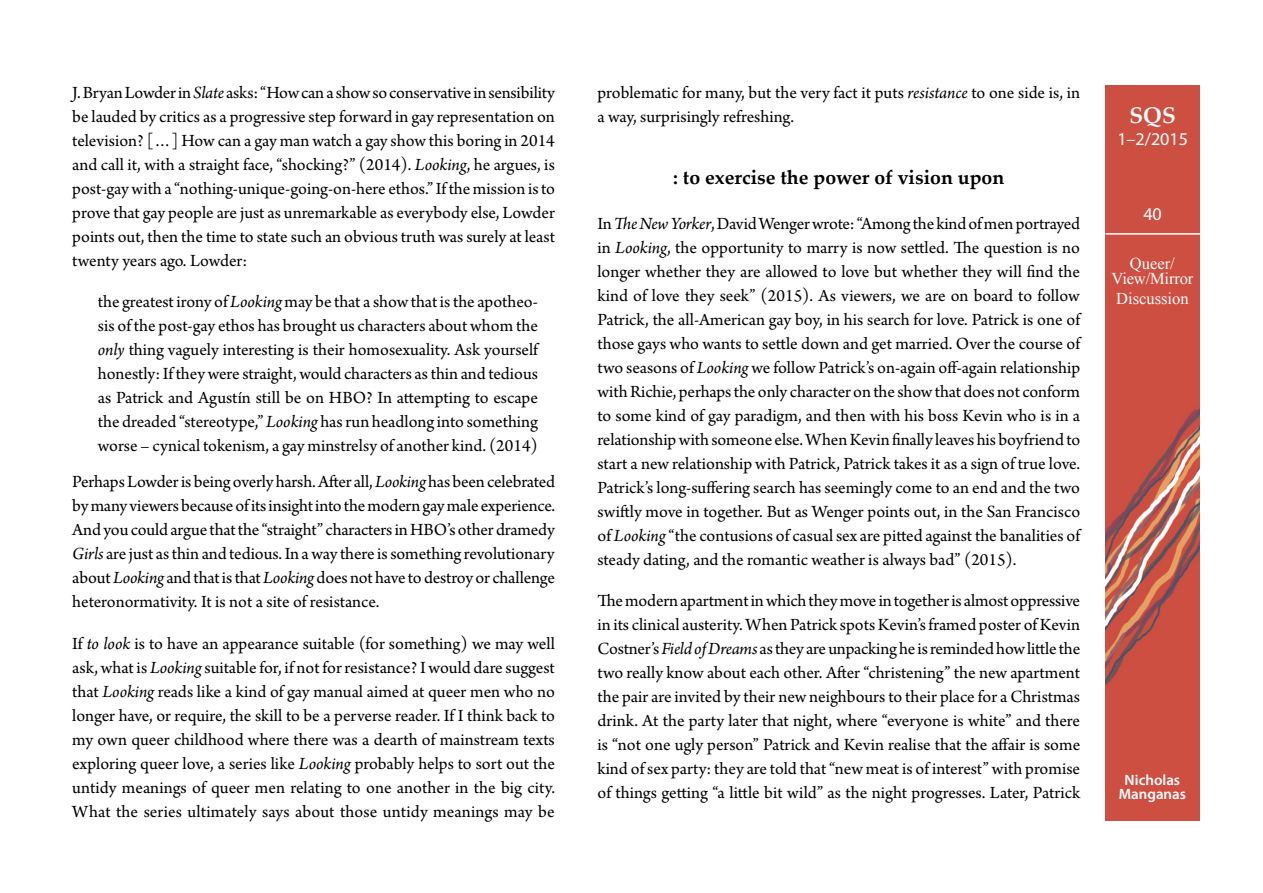
<style>
.page{position:relative;width:1263px;height:893px;background:#fff}
.page>*{position:absolute;margin:0;border:0;box-sizing:border-box;transform-origin:0 0}
.t1{font:700 22.5px "Palatino Linotype";color:#fff}
.Väliotsikko_1{font:700 19.5px "Palatino Linotype";color:#000}
.Leipateksti_enkku-no{font:18px/24px "Arno Pro";color:#000;text-align:justify}
.Sitaatti{font:18px/24px "Arno Pro";color:#000;text-align:justify}
.t2{font:18px "Myriad Pro";color:#fff}
.t3{font:16.5px/15.3px "Times New Roman";color:#fff;text-align:center}
.t4{font:600 15px/13.5px "Myriad Pro";color:#fff;text-align:center}
.s1{font-style:italic}
</style>
<div class="page">
<img style="left:1106px;top:85px;width:93px;height:736px">
<hr style="left:1106px;top:233px;width:103px;height:2px;background:#fff">
<p class="Leipateksti_enkku-no" style="left:72px;top:81px;width:484px">J. Bryan Lowder in <span class="s1">Slate</span> asks: “How can a show so conservative in sensibility be lauded by critics as a progressive step forward in gay representation on television? […] How can a gay man watch a gay show this boring in 2014 and call it, with a straight face, “shocking?” (2014). <span class="s1">Looking</span>, he argues, is post-gay with a “nothing-unique-going-on-here ethos.” If the mission is to prove that gay people are just as unremarkable as everybody else, Lowder points out, then the time to state such an obvious truth was surely at least twenty years ago. Lowder:</p>
<p class="Sitaatti" style="left:98px;top:290px;width:442px">the greatest irony of <span class="s1">Looking</span> may be that a show that is the apotheo&shy;sis of the post-gay ethos has brought us characters about whom the <span class="s1">only</span> thing vaguely interesting is their homosexuality. Ask yourself honestly: If they were straight, would characters as thin and tedious as Patrick and Agustín still be on HBO? In attempting to escape the dreaded “stereotype,” <span class="s1">Looking</span> has run headlong into something worse – cynical tokenism, a gay minstrelsy of another kind. (2014)</p>
<p class="Leipateksti_enkku-no" style="left:72px;top:471px;width:484px">Perhaps Lowder is being overly harsh. After all, <span class="s1">Looking</span> has been celebrated by many viewers because of its insight into the modern gay male experience.<br>And you could argue that the “straight” characters in HBO’s other dramedy <span class="s1">Girls</span> are just as thin and tedious. In a way there is something revolutionary about <span class="s1">Looking</span> and that is that <span class="s1">Looking</span> does not have to destroy or challenge heteronormativity. It is not a site of resistance.</p>
<p class="Leipateksti_enkku-no" style="left:72px;top:632px;width:484px">If <span class="s1">to look</span> is to have an appearance suitable (for something) we may well ask, what is <span class="s1">Looking</span> suitable for, if not for resistance? I would dare suggest that <span class="s1">Looking</span> reads like a kind of gay manual aimed at queer men who no longer have, or require, the skill to be a perverse reader. If I think back to my own queer childhood where there was a dearth of mainstream texts exploring queer love, a series like <span class="s1">Looking</span> probably helps to sort out the untidy meanings of queer men relating to one another in the big city.<br>What the series ultimately says about those untidy meanings may be</p>
<p class="Leipateksti_enkku-no" style="left:597px;top:81px;width:484px">problematic for many, but the very fact it puts <span class="s1">resistance</span> to one side is, in a way, surprisingly refreshing.</p>
<p class="Väliotsikko_1" style="left:673px;top:163px;width:333px">: to exercise the power of vision upon</p>
<p class="Leipateksti_enkku-no" style="left:597px;top:213px;width:484px">In <span class="s1">The New Yorker</span>, David Wenger wrote: “Among the kind of men portrayed in <span class="s1">Looking</span>, the opportunity to marry is now settled. The question is no longer whether they are allowed to love but whether they will find the kind of love they seek” (2015). As viewers, we are on board to follow Patrick, the all-American gay boy, in his search for love. Patrick is one of those gays who wants to settle down and get married. Over the course of two seasons of <span class="s1">Looking</span> we follow Patrick’s on-again off-again relationship with Richie, perhaps the only character on the show that does not conform to some kind of gay paradigm, and then with his boss Kevin who is in a relationship with someone else. When Kevin finally leaves his boyfriend to start a new relationship with Patrick, Patrick takes it as a sign of true love.<br>Patrick’s long-suffering search has seemingly come to an end and the two swiftly move in together. But as Wenger points out, in the San Francisco of <span class="s1">Looking</span> “the contusions of casual sex are pitted against the banalities of steady dating, and the romantic weather is always bad” (2015).</p>
<p class="Leipateksti_enkku-no" style="left:597px;top:590px;width:484px">The modern apartment in which they move in together is almost oppressive in its clinical austerity. When Patrick spots Kevin’s framed poster of Kevin Costner’s <span class="s1">Field of Dreams</span> as they are unpacking he is reminded how little the two really know about each other. After “christening” the new apartment the pair are invited by their new neighbours to their place for a Christmas drink. At the party later that night, where “everyone is white” and there is “not one ugly person” Patrick and Kevin realise that the affair is some kind of sex party: they are told that “new meat is of interest” with promise of things getting “a little bit wild” as the night progresses. Later, Patrick</p>
<p class="t1" style="left:1129px;top:100px;width:48px">SQS</p>
<p class="t2" style="left:1117px;top:128px;width:72px">1–2/2015</p>
<p class="t2" style="left:1143px;top:203px;width:20px">40</p>
<p class="t3" style="left:1111px;top:255px;width:83px">Queer/<br>View/Mirror</p>
<p class="t3" style="left:1116px;top:290px;width:74px">Discussion</p>
<p class="t4" style="left:1119px;top:773px;width:69px">Nicholas<br>Manganas</p>
</div>
